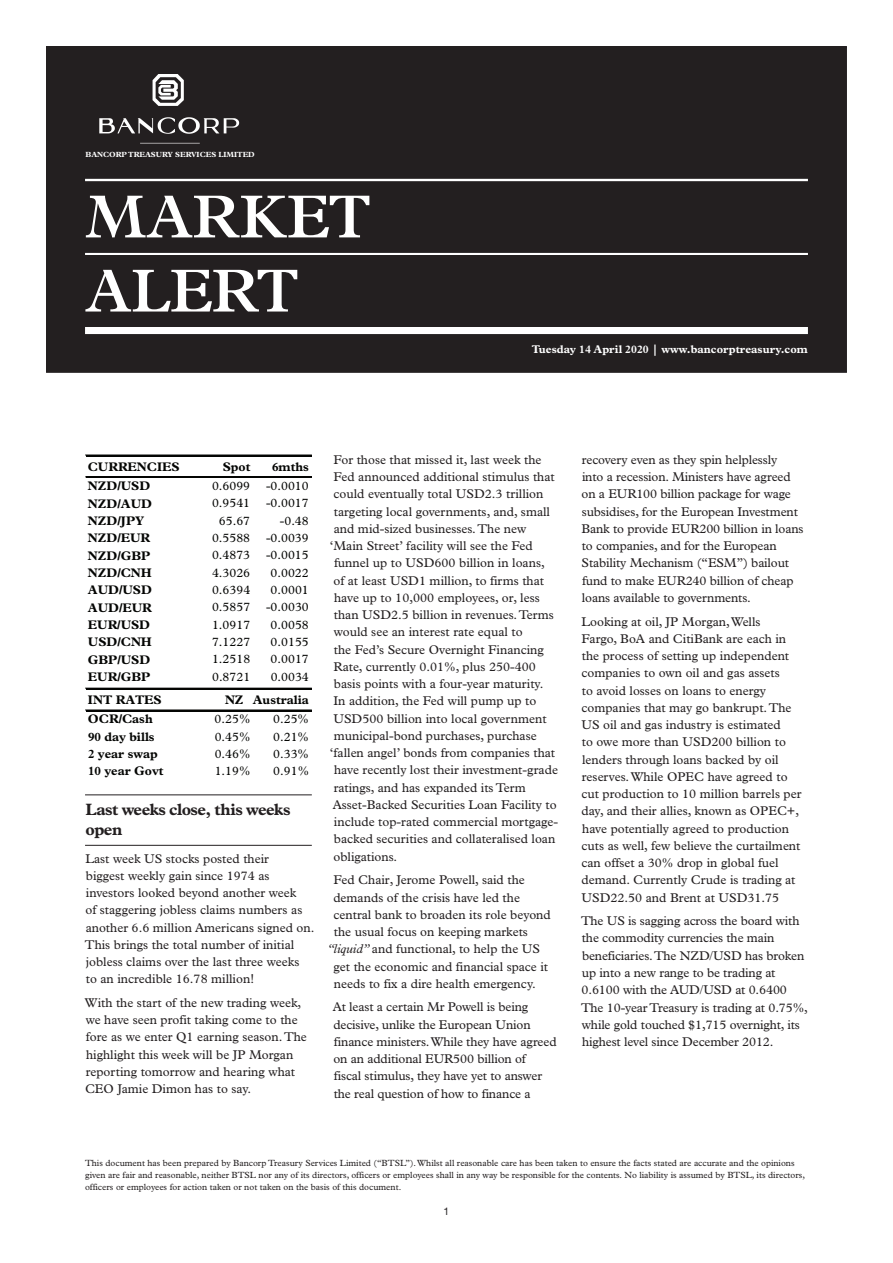
<style>
.page{position:relative;width:893px;height:1263px;background:#fff}
.page>*{position:absolute;margin:0;border:0;box-sizing:border-box;transform-origin:0 0}
.t1{font:600 61.2px/74.1px "Plantin Std";letter-spacing:-.01em;color:#fff}
.t2{font:700 16.5px/19.5px "Plantin Std";letter-spacing:-.035em;color:#231f20}
.t3{font:12.75px/17.2px "Plantin Std";color:#231f20}
.t4{font:12.45px "Plantin Std";color:#040503}
.t5{font:700 12.45px "Plantin Std";color:#040503}
.t6{font:700 11.25px "Plantin Std";color:#fff}
.t7{font:10.5px "Helvetica Neue LT Std";color:#231f20}
.t8{font:9px/12px "Plantin Std";color:#231f20}
.t9{font:700 7.5px "Plantin Std";color:#fff}
.s1{font-style:italic}
</style>
<div class="page">
<div style="left:47px;top:47px;width:799px;height:325px;background:#231f20"></div>
<div style="left:46px;top:46px;width:801px;height:327px;border:2px solid #231f20"></div>
<hr style="left:85px;top:179px;width:723px;height:2px;background:#fff">
<hr style="left:85px;top:253px;width:723px;height:2px;background:#fff">
<div style="left:85px;top:327px;width:723px;height:7px;background:#fff"></div>
<hr style="left:85px;top:794px;width:227px;height:1px;background:#231f20">
<hr style="left:85px;top:845px;width:227px;height:1px;background:#231f20">
<hr style="left:86px;top:455px;width:225px;height:1px;background:#040503">
<hr style="left:86px;top:477px;width:225px;height:1px;background:#040503">
<hr style="left:86px;top:688px;width:225px;height:1px;background:#040503">
<hr style="left:86px;top:710px;width:225px;height:1px;background:#040503">
<img style="left:99px;top:75px;width:141px;height:69px">
<p class="t9" style="left:85px;top:150px;width:7px">bancorp</p>
<p class="t9" style="left:128px;top:150px;width:7px">treasury</p>
<p class="t9" style="left:175px;top:150px;width:81px">SERVICES lIMITED</p>
<h1 class="t1" style="left:85px;top:180px;width:288px">MARKET<br>ALERT</h1>
<p class="t6" style="left:532px;top:343px;width:278px">Tuesday 14 April 2020 | www.bancorptreasury.com</p>
<p class="t5" style="left:88px;top:459px;width:93px">CURRENCIES</p>
<p class="t5" style="left:223px;top:459px;width:29px">Spot</p>
<p class="t5" style="left:272px;top:459px;width:38px">6mths</p>
<p class="t5" style="left:88px;top:479px;width:64px">NZD/USD</p>
<p class="t4" style="left:212px;top:479px;width:40px">0.6099</p>
<p class="t4" style="left:266px;top:479px;width:44px">-0.0010</p>
<p class="t5" style="left:88px;top:496px;width:66px">NZD/AUD</p>
<p class="t4" style="left:212px;top:496px;width:40px">0.9541</p>
<p class="t4" style="left:266px;top:496px;width:44px">-0.0017</p>
<p class="t5" style="left:88px;top:513px;width:58px">NZD/JPY</p>
<p class="t4" style="left:219px;top:513px;width:33px">65.67</p>
<p class="t4" style="left:280px;top:513px;width:30px">-0.48</p>
<p class="t5" style="left:88px;top:531px;width:64px">NZD/EUR</p>
<p class="t4" style="left:212px;top:531px;width:40px">0.5588</p>
<p class="t4" style="left:266px;top:531px;width:44px">-0.0039</p>
<p class="t5" style="left:88px;top:548px;width:64px">NZD/GBP</p>
<p class="t4" style="left:212px;top:548px;width:40px">0.4873</p>
<p class="t4" style="left:266px;top:548px;width:44px">-0.0015</p>
<p class="t5" style="left:88px;top:565px;width:65px">NZD/CNH</p>
<p class="t4" style="left:212px;top:565px;width:40px">4.3026</p>
<p class="t4" style="left:271px;top:565px;width:40px">0.0022</p>
<p class="t5" style="left:88px;top:583px;width:66px">AUD/USD</p>
<p class="t4" style="left:212px;top:583px;width:40px">0.6394</p>
<p class="t4" style="left:271px;top:583px;width:40px">0.0001</p>
<p class="t5" style="left:88px;top:600px;width:65px">AUD/EUR</p>
<p class="t4" style="left:212px;top:600px;width:40px">0.5857</p>
<p class="t4" style="left:266px;top:600px;width:44px">-0.0030</p>
<p class="t5" style="left:88px;top:617px;width:64px">EUR/USD</p>
<p class="t4" style="left:212px;top:617px;width:40px">1.0917</p>
<p class="t4" style="left:271px;top:617px;width:40px">0.0058</p>
<p class="t5" style="left:88px;top:634px;width:65px">USD/CNH</p>
<p class="t4" style="left:212px;top:635px;width:40px">7.1227</p>
<p class="t4" style="left:271px;top:635px;width:40px">0.0155</p>
<p class="t5" style="left:88px;top:652px;width:64px">GBP/USD</p>
<p class="t4" style="left:212px;top:652px;width:40px">1.2518</p>
<p class="t4" style="left:271px;top:652px;width:40px">0.0017</p>
<p class="t5" style="left:88px;top:669px;width:64px">EUR/GBP</p>
<p class="t4" style="left:212px;top:669px;width:40px">0.8721</p>
<p class="t4" style="left:271px;top:669px;width:40px">0.0034</p>
<p class="t5" style="left:88px;top:692px;width:75px">INT RATES</p>
<p class="t5" style="left:225px;top:692px;width:85px">NZ Australia</p>
<p class="t5" style="left:88px;top:712px;width:66px">OCR/Cash</p>
<p class="t4" style="left:215px;top:712px;width:37px">0.25%</p>
<p class="t4" style="left:273px;top:712px;width:37px">0.25%</p>
<p class="t5" style="left:88px;top:729px;width:68px">90 day bills</p>
<p class="t4" style="left:215px;top:729px;width:37px">0.45%</p>
<p class="t4" style="left:273px;top:729px;width:37px">0.21%</p>
<p class="t5" style="left:88px;top:746px;width:71px">2 year swap</p>
<p class="t4" style="left:215px;top:747px;width:37px">0.46%</p>
<p class="t4" style="left:273px;top:747px;width:37px">0.33%</p>
<p class="t5" style="left:88px;top:764px;width:77px">10 year Govt</p>
<p class="t4" style="left:215px;top:764px;width:37px">1.19%</p>
<p class="t4" style="left:273px;top:764px;width:37px">0.91%</p>
<p class="t2" style="left:85px;top:800px;width:207px">Last weeks close, this weeks open</p>
<p class="t3" style="left:85px;top:850px;width:231px">Last week US stocks posted their<br>biggest weekly gain since 1974 as investors looked beyond another week<br>of staggering jobless claims numbers as another 6.6 million Americans signed on.<br>This brings the total number of initial jobless claims over the last three weeks<br>to an incredible 16.78 million!</p>
<p class="t3" style="left:85px;top:994px;width:223px">With the start of the new trading week, we have seen profit taking come to the fore as we enter Q1 earning season. The highlight this week will be JP Morgan reporting tomorrow and hearing what CEO Jamie Dimon has to say.</p>
<p class="t3" style="left:333px;top:451px;width:209px">For those that missed it, last week the</p>
<p class="t3" style="left:333px;top:468px;width:223px">Fed announced additional stimulus that</p>
<p class="t3" style="left:333px;top:486px;width:211px">could eventually total USD2.3 trillion</p>
<p class="t3" style="left:334px;top:503px;width:218px">targeting local governments, and, small</p>
<p class="t3" style="left:334px;top:520px;width:194px">and mid-sized businesses. The new</p>
<p class="t3" style="left:330px;top:537px;width:205px">‘Main Street’ facility will see the Fed</p>
<p class="t3" style="left:334px;top:555px;width:212px">funnel up to USD600 billion in loans,</p>
<p class="t3" style="left:334px;top:572px;width:212px">of at least USD1 million, to firms that</p>
<p class="t3" style="left:334px;top:589px;width:207px">have up to 10,000 employees, or, less</p>
<p class="t3" style="left:334px;top:606px;width:222px">than USD2.5 billion in revenues. Terms</p>
<p class="t3" style="left:334px;top:624px;width:190px">would see an interest rate equal to</p>
<p class="t3" style="left:334px;top:641px;width:212px">the Fed’s Secure Overnight Financing</p>
<p class="t3" style="left:334px;top:658px;width:204px">Rate, currently 0.01%, plus 250-400</p>
<p class="t3" style="left:334px;top:675px;width:211px">basis points with a four-year maturity.</p>
<p class="t3" style="left:333px;top:693px;width:204px">In addition, the Fed will pump up to</p>
<p class="t3" style="left:333px;top:710px;width:215px">USD500 billion into local government</p>
<p class="t3" style="left:334px;top:727px;width:204px">municipal-bond purchases, purchase</p>
<p class="t3" style="left:330px;top:744px;width:227px">‘fallen angel’ bonds from companies that</p>
<p class="t3" style="left:334px;top:762px;width:225px">have recently lost their investment-grade</p>
<p class="t3" style="left:334px;top:779px;width:194px">ratings, and has expanded its Term</p>
<p class="t3" style="left:333px;top:796px;width:225px">Asset-Backed Securities Loan Facility to</p>
<p class="t3" style="left:334px;top:813px;width:226px">include top-rated commercial mortgage-</p>
<p class="t3" style="left:334px;top:831px;width:223px">backed securities and collateralised loan</p>
<p class="t3" style="left:333px;top:848px;width:65px">obligations.</p>
<p class="t3" style="left:333px;top:871px;width:193px">Fed Chair, Jerome Powell, said the</p>
<p class="t3" style="left:333px;top:889px;width:188px">demands of the crisis have led the</p>
<p class="t3" style="left:333px;top:906px;width:219px">central bank to broaden its role beyond</p>
<p class="t3" style="left:334px;top:923px;width:196px">the usual focus on keeping markets</p>
<p class="t3" style="left:327px;top:940px;width:215px"><span class="s1">“liquid”</span> and functional, to help the US</p>
<p class="t3" style="left:334px;top:958px;width:216px">get the economic and financial space it</p>
<p class="t3" style="left:334px;top:975px;width:203px">needs to fix a dire health emergency.</p>
<p class="t3" style="left:333px;top:999px;width:225px">At least a certain Mr Powell is being decisive, unlike the European Union finance ministers. While they have agreed on an additional EUR500 billion of<br>fiscal stimulus, they have yet to answer the real question of how to finance a</p>
<p class="t3" style="left:581px;top:451px;width:224px">recovery even as they spin helplessly<br>into a recession. Ministers have agreed on a EUR100 billion package for wage subsidises, for the European Investment Bank to provide EUR200 billion in loans to companies, and for the European Stability Mechanism (“ESM”) bailout fund to make EUR240 billion of cheap loans available to governments.</p>
<p class="t3" style="left:581px;top:613px;width:222px">Looking at oil, JP Morgan, Wells<br>Fargo, BoA and CitiBank are each in the process of setting up independent companies to own oil and gas assets<br>to avoid losses on loans to energy companies that may go bankrupt. The US oil and gas industry is estimated<br>to owe more than USD200 billion to lenders through loans backed by oil reserves. While OPEC have agreed to cut production to 10 million barrels per day, and their allies, known as OPEC+, have potentially agreed to production cuts as well, few believe the curtailment can offset a 30% drop in global fuel demand. Currently Crude is trading at USD22.50 and Brent at USD31.75</p>
<p class="t3" style="left:581px;top:912px;width:228px">The US is sagging across the board with the commodity currencies the main beneficiaries. The NZD/USD has broken up into a new range to be trading at 0.6100 with the AUD/USD at 0.6400<br>The 10-year Treasury is trading at 0.75%, while gold touched $1,715 overnight, its highest level since December 2012.</p>
<p class="t8" style="left:85px;top:1157px;width:722px">This document has been prepared by Bancorp Treasury Services Limited (“BTSL”). Whilst all reasonable care has been taken to ensure the facts stated are accurate and the opinions given are fair and reasonable, neither BTSL nor any of its directors, officers or employees shall in any way be responsible for the contents. No liability is assumed by BTSL, its directors, officers or employees for action taken or not taken on the basis of this document.</p>
<p class="t7" style="left:444px;top:1205px;width:7px">1</p>
</div>
